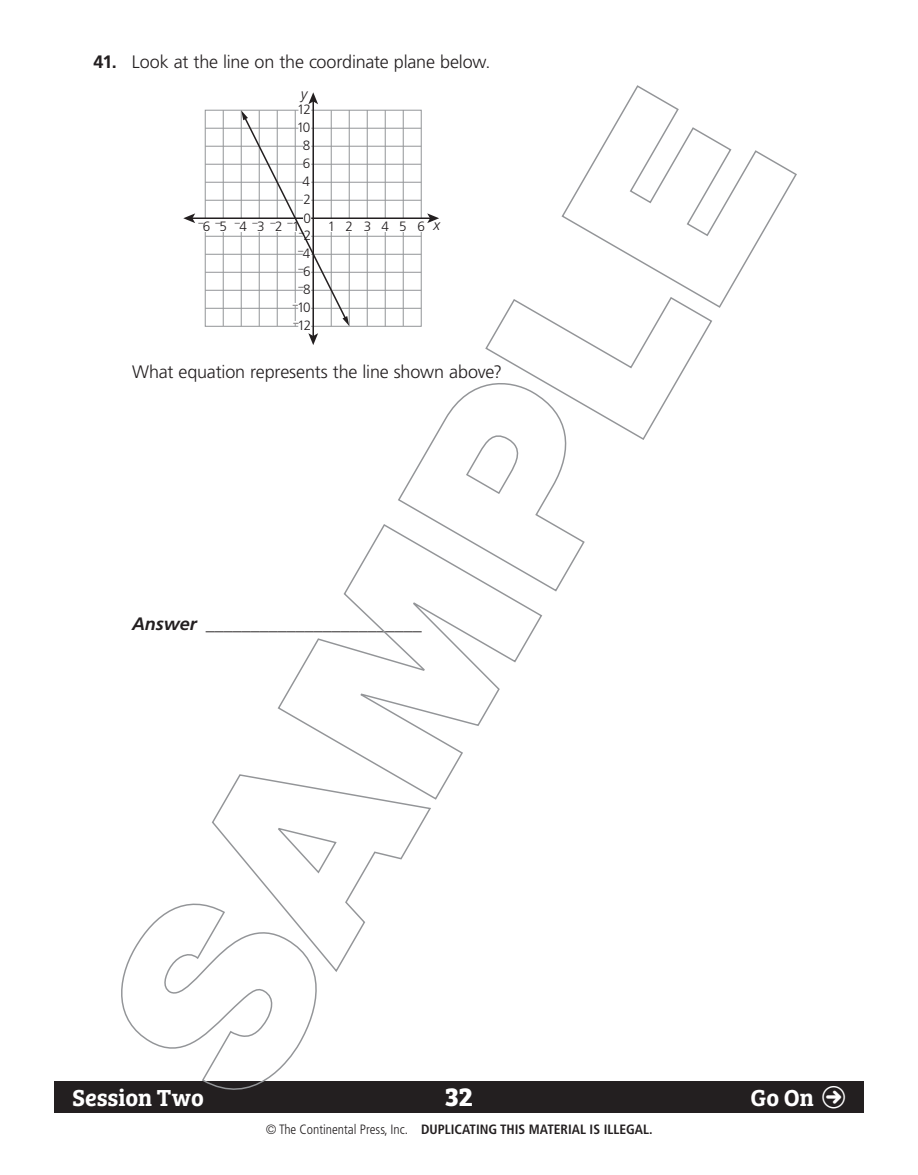
<style>
.page{position:relative;width:918px;height:1175px;background:#fff}
.page>*{position:absolute;margin:0;border:0;box-sizing:border-box;transform-origin:0 0}
.t1{font:700 27px "Bree Serif";color:#fff}
.t2{font:24px "Bree Serif Sb";color:#fff}
.t3{font:300 18px "Frutiger LT Pro";letter-spacing:-.01em;color:#231f20}
.t4{font:italic 300 15px "Frutiger LT Pro";color:#231f20}
.t5{font:700 condensed 13.5px "Frutiger LT Pro";color:#231f20}
.t6{font:300 13.5px/19px "Frutiger LT Pro";letter-spacing:.745em;color:#231f20}
.t7{font:300 10.5px "Frutiger LT Pro";color:#231f20}
.s1{font-weight:700}
.s2{font-size:13.5px}
.s3{font-weight:700;font-style:italic}
.s4{font-family:"Combi Numerals Pro Extras";font-size:30px}
.s5{font-weight:300}
</style>
<div class="page">
<div style="left:54px;top:1081px;width:810px;height:31px;background:#231f20"></div>
<hr style="left:403px;top:110px;width:1px;height:216px;background:#939598">
<div style="left:205px;top:110px;width:217px;height:217px;border:1px solid #939598"></div>
<hr style="left:223px;top:110px;width:1px;height:216px;background:#939598">
<hr style="left:349px;top:110px;width:1px;height:216px;background:#939598">
<hr style="left:367px;top:110px;width:1px;height:216px;background:#939598">
<hr style="left:385px;top:110px;width:1px;height:216px;background:#939598">
<hr style="left:205px;top:146px;width:216px;height:1px;background:#939598">
<hr style="left:205px;top:164px;width:216px;height:1px;background:#939598">
<hr style="left:205px;top:182px;width:216px;height:1px;background:#939598">
<hr style="left:205px;top:128px;width:216px;height:1px;background:#939598">
<hr style="left:205px;top:200px;width:216px;height:1px;background:#939598">
<hr style="left:205px;top:236px;width:216px;height:1px;background:#939598">
<hr style="left:205px;top:254px;width:216px;height:1px;background:#939598">
<hr style="left:205px;top:272px;width:216px;height:1px;background:#939598">
<hr style="left:205px;top:290px;width:216px;height:1px;background:#939598">
<hr style="left:205px;top:308px;width:216px;height:1px;background:#939598">
<div style="left:327px;top:219px;width:99px;height:12px;background:#fff"></div>
<div style="left:194px;top:219px;width:121px;height:13px;background:#fff"></div>
<hr style="left:192px;top:217px;width:239px;height:2px;background:#231f20">
<svg style="left:427px;top:213px;width:12px;height:10px"></svg>
<svg style="left:183px;top:213px;width:12px;height:10px"></svg>
<svg style="left:241px;top:92px;width:108px;height:253px"></svg>
<svg style="left:121px;top:903px;width:196px;height:186px"></svg>
<svg style="left:211px;top:774px;width:220px;height:199px"></svg>
<svg style="left:277px;top:524px;width:266px;height:276px"></svg>
<svg style="left:397px;top:296px;width:315px;height:296px"></svg>
<svg style="left:561px;top:85px;width:236px;height:224px"></svg>
<p class="t3" style="left:93px;top:51px;width:399px"><span class="s1">41.</span> Look at the line on the coordinate plane below.</p>
<p class="t4" style="left:301px;top:85px;width:8px">y</p>
<p class="t6" style="left:297px;top:100px;width:15px">12</p>
<p class="t6" style="left:297px;top:118px;width:15px">10</p>
<p class="t6" style="left:303px;top:136px;width:9px">8</p>
<p class="t6" style="left:303px;top:154px;width:9px">6</p>
<p class="t6" style="left:303px;top:172px;width:9px">4</p>
<p class="t6" style="left:303px;top:190px;width:9px">2<br>0</p>
<p class="t7" style="left:199px;top:217px;width:103px">–<span class="s2">6</span> –<span class="s2">5</span> –<span class="s2">4</span> –<span class="s2">3</span> –<span class="s2">2</span> –<span class="s2">1</span></p>
<p class="t7" style="left:299px;top:226px;width:14px">–<span class="s2">2</span></p>
<p class="t7" style="left:298px;top:244px;width:14px">–<span class="s2">4</span></p>
<p class="t7" style="left:299px;top:262px;width:14px">–<span class="s2">6</span></p>
<p class="t7" style="left:298px;top:280px;width:14px">–<span class="s2">8</span></p>
<p class="t6" style="left:293px;top:298px;width:19px"><sup>–</sup>10</p>
<p class="t6" style="left:293px;top:316px;width:19px"><sup>–</sup>12</p>
<p class="t6" style="left:328px;top:216px;width:99px">123456</p>
<p class="t4" style="left:434px;top:216px;width:8px">x</p>
<p class="t3" style="left:132px;top:361px;width:372px">What equation represents the line shown above?</p>
<p class="t3" style="left:132px;top:613px;width:291px"><span class="s3">Answer</span> ________________________</p>
<h2 class="t2" style="left:72px;top:1079px;width:133px">Session Two</h2>
<h1 class="t1" style="left:445px;top:1075px;width:29px">32</h1>
<h2 class="t2" style="left:750px;top:1079px;width:97px">Go On <span class="s4">d</span></h2>
<p class="t5" style="left:266px;top:1121px;width:388px"><span class="s5">© The Continental Press, Inc.</span> DUPLICATING THIS MATERIAL IS ILLEGAL.</p>
</div>
